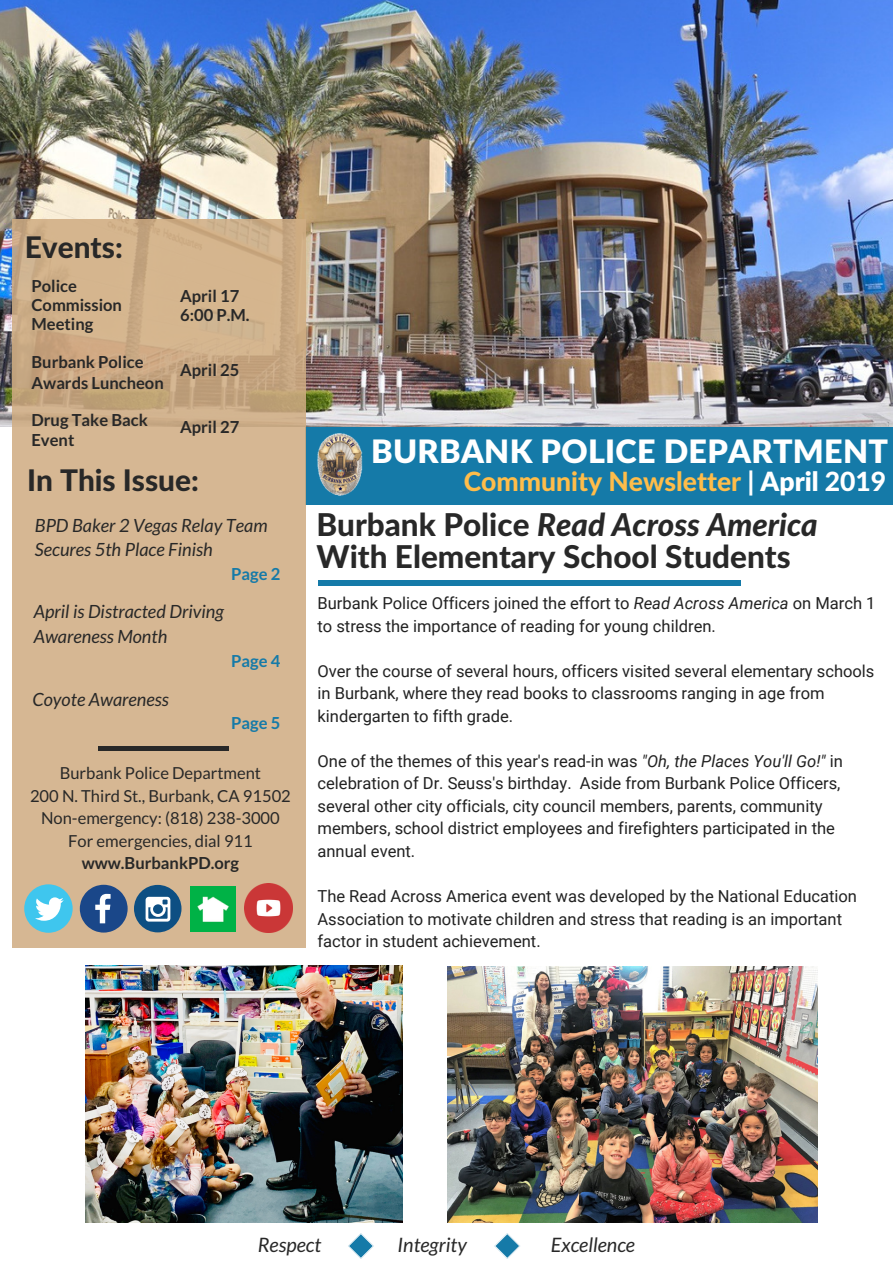
<style>
.page{position:relative;width:893px;height:1263px;background:#fff}
.page>*{position:absolute;margin:0;border:0;box-sizing:border-box;transform-origin:0 0}
.t1{font:900 32.25px "Lato Latin";letter-spacing:.01em;color:#fff}
.t2{font:italic 800 31.5px "Lato";color:#282828}
.t3{font:800 31.5px "Lato Latin";color:#282828}
.t4{font:800 29.85px "Lato Latin";color:#282828}
.t5{font:800 26.55px "Lato Latin";color:#ffbd4a}
.t6{font:italic 19.8px "Lato";color:#282828}
.t7{font:italic 18.15px/24.8px "Lato";color:#282828}
.t8{font:16.5px/22.5px "Roboto";color:#222}
.t9{font:700 16.5px/19.2px "Lato";color:#282828}
.t10{font:16.5px/22.5px "Lato";color:#282828;text-align:center}
.t11{font:700 16.5px "Lato";color:#157aa8}
.s1{color:#fff}
.s2{font-weight:900;color:#fff}
.s3{font-family:"Lato Latin";font-style:normal}
.s4{font-style:italic}
</style>
<div class="page">
<div style="left:305px;top:423px;width:588px;height:81px;background:#157aa8"></div>
<img style="left:0;top:0;width:893px;height:427px">
<svg style="left:12px;top:220px;width:294px;height:728px;background:#d3b38f"></svg>
<div style="left:318px;top:580px;width:422px;height:5px;background:#157aa8"></div>
<div style="left:24px;top:884px;width:49px;height:49px;background:#3fc6ee;border-radius:50%"></div>
<svg style="left:35px;top:897px;width:29px;height:24px"></svg>
<svg style="left:80px;top:885px;width:48px;height:47px;background:#577096"></svg>
<div style="left:134px;top:885px;width:47px;height:47px;background:#0d4f83;border-radius:50%"></div>
<svg style="left:146px;top:897px;width:24px;height:24px"></svg>
<hr style="left:98px;top:747px;width:130px;height:4px;background:#282828">
<img style="left:318px;top:433px;width:45px;height:63px">
<img style="left:190px;top:886px;width:45px;height:45px">
<img style="left:244px;top:884px;width:49px;height:48px">
<svg style="left:494px;top:1233px;width:26px;height:26px"></svg>
<svg style="left:348px;top:1233px;width:26px;height:26px"></svg>
<img style="left:86px;top:965px;width:316px;height:258px">
<img style="left:447px;top:966px;width:370px;height:257px">
<h3 class="t4" style="left:25px;top:228px;width:100px">Events:</h3>
<p class="t9" style="left:32px;top:276px;width:92px">Police<br>Commission<br>Meeting</p>
<p class="t9" style="left:180px;top:286px;width:71px">April 17<br>6:00 P.M.</p>
<p class="t9" style="left:32px;top:352px;width:134px;line-height:20.2px">Burbank Police<br>Awards Luncheon</p>
<p class="t9" style="left:180px;top:359px;width:61px">April 25</p>
<p class="t9" style="left:32px;top:409px;width:118px;line-height:20.2px">Drug Take Back<br>Event</p>
<p class="t9" style="left:180px;top:417px;width:61px">April 27</p>
<h1 class="t1" style="left:371px;top:431px;width:518px">BURBANK POLICE DEPARTMENT</h1>
<h3 class="t4" style="left:27px;top:461px;width:173px">In This Issue:</h3>
<h3 class="t5" style="left:464px;top:465px;width:424px">Community Newsletter <span class="s1">|</span> <span class="s2">April</span> <span class="s1">2019</span></h3>
<p class="t7" style="left:35px;top:512px;width:234px">BPD Baker 2 Vegas Relay Team<br>Secures 5th Place Finish</p>
<p class="t11" style="left:231px;top:564px;width:51px">Page 2</p>
<p class="t7" style="left:34px;top:599px;width:192px">April is Distracted Driving<br>Awareness Month</p>
<p class="t11" style="left:231px;top:650px;width:51px">Page 4</p>
<p class="t7" style="left:33px;top:687px;width:138px">Coyote Awareness</p>
<p class="t11" style="left:231px;top:712px;width:51px">Page 5</p>
<p class="t10" style="left:30px;top:762px;width:262px">Burbank Police Department<br>200 N. Third St., Burbank, CA 91502<br>Non-emergency: (818) 238-3000<br>For emergencies, dial 911</p>
<p class="t9" style="left:82px;top:853px;width:159px">www.BurbankPD.org</p>
<h2 class="t2" style="left:316px;top:505px;width:503px"><span class="s3">Burbank Police</span> Read Across America</h2>
<h2 class="t3" style="left:316px;top:537px;width:476px">With Elementary School Students</h2>
<p class="t8" style="left:318px;top:592px;width:559px">Burbank Police Officers joined the effort to <span class="s4">Read Across America</span> on March 1 to stress the importance of reading for young children.</p>
<p class="t8" style="left:318px;top:660px;width:558px">Over the course of several hours, officers visited several elementary schools in Burbank, where they read books to classrooms ranging in age from kindergarten to fifth grade.</p>
<p class="t8" style="left:318px;top:750px;width:527px">One of the themes of this year's read-in was <span class="s4">"Oh, the Places You'll Go!"</span> in celebration of Dr. Seuss's birthday. Aside from Burbank Police Officers, several other city officials, city council members, parents, community members, school district employees and firefighters participated in the annual event.</p>
<p class="t8" style="left:318px;top:885px;width:541px">The Read Across America event was developed by the National Education<br>Association to motivate children and stress that reading is an important factor in student achievement.</p>
<p class="t6" style="left:258px;top:1233px;width:65px">Respect</p>
<p class="t6" style="left:398px;top:1233px;width:71px">Integrity</p>
<p class="t6" style="left:551px;top:1233px;width:86px">Excellence</p>
</div>
